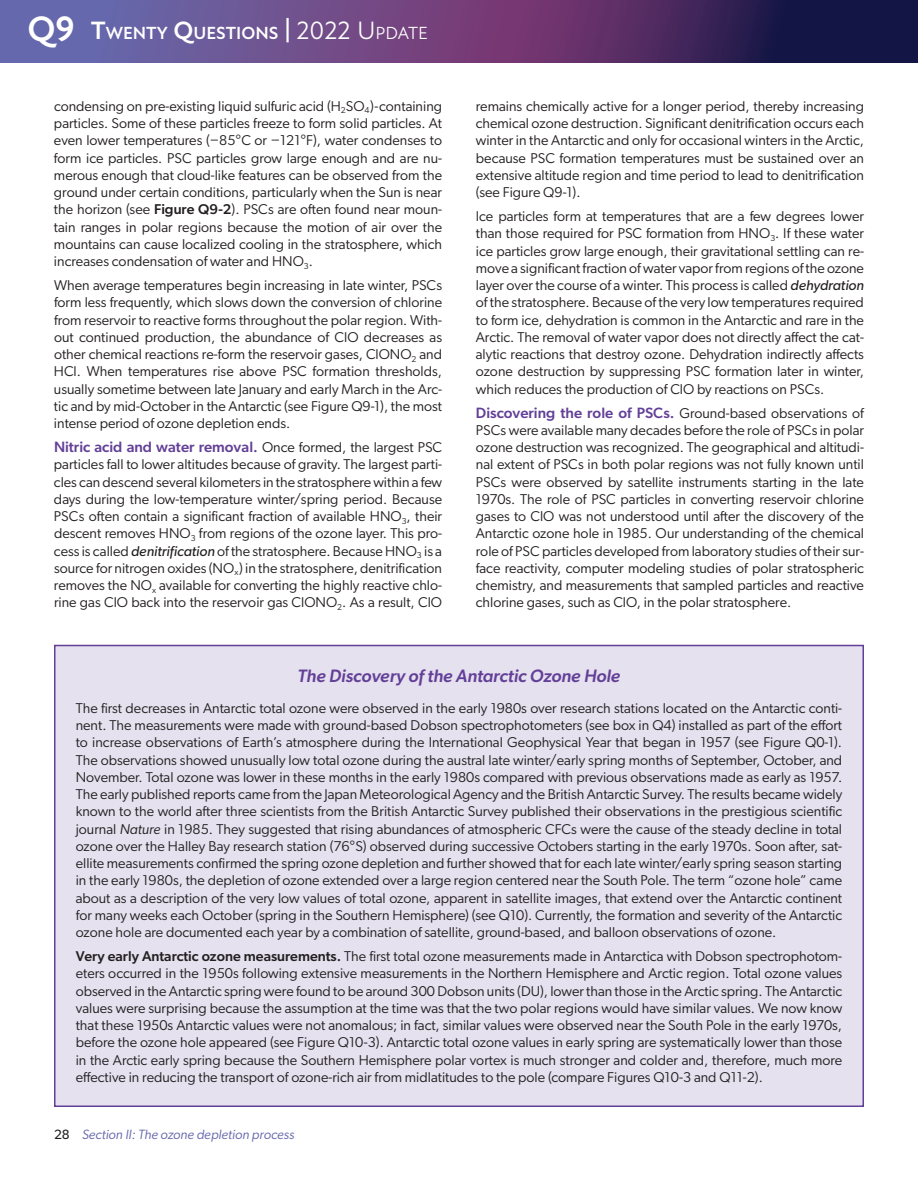
<style>
.page{position:relative;width:918px;height:1188px;background:#fff}
.page>*{position:absolute;margin:0;border:0;box-sizing:border-box;transform-origin:0 0}
.t1{font:700 36px "New Atten";color:#fff}
.Ch3_Box_Heading{font:italic 500 18px "Gibson";color:#634097}
.ES_Section_Headings{font:700 17.85px "New Atten";color:#fff}
.Paragraph_Style_1{font:500 15px "Gibson";color:#634097}
.Paragraph_Style_1-2{font:14.25px/17.2px "Gibson";color:#231f20;text-align:justify}
.t2{font:italic 13.5px "Gibson";color:#6568ad}
.s1{font-size:25.5px}
.s2{font-weight:400;font-size:25.5px}
.s3{font-weight:400}
.s4{font-weight:500}
.s5{font-weight:400;font-size:14.25px;color:#231f20}
.s6{font-style:italic}
.s7{font-weight:500;font-size:15px;color:#634097}
.s8{font-style:normal;color:#231f20}
</style>
<div class="page">
<div style="left:54px;top:645px;width:810px;height:462px;background:#e6e1ef;border:2px solid #634097"></div>
<svg style="left:0;top:0;width:917px;height:63px;background:#573e78"></svg>
<svg style="left:917px;top:0;width:1px;height:63px"></svg>
<p class="t1" style="left:27px;top:8px;width:49px">Q9</p>
<p class="ES_Section_Headings" style="left:91px;top:22px;width:339px"><span class="s1">T</span>WENTY <span class="s1">Q</span>UESTIONS <sup>|</sup> <span class="s2">2022 U</span><span class="s3">pdate</span></p>
<p class="Paragraph_Style_1-2" style="left:54px;top:97px;width:390px">condensing on pre-existing liquid sulfuric acid (H<sub>2</sub>SO<sub>4</sub>)-containing particles. Some of these particles freeze to form solid particles. At even lower temperatures (−85°C or −121°F), water condenses to form ice particles. PSC particles grow large enough and are nu&shy;merous enough that cloud-like features can be observed from the ground under certain conditions, particularly when the Sun is near the horizon (see <span class="s4">Figure Q9-2</span>). PSCs are often found near moun&shy;tain ranges in polar regions because the motion of air over the mountains can cause localized cooling in the stratosphere, which increases condensation of water and HNO<sub>3</sub>.</p>
<p class="Paragraph_Style_1-2" style="left:54px;top:276px;width:390px">When average temperatures begin increasing in late winter, PSCs form less frequently, which slows down the conversion of chlorine from reservoir to reactive forms throughout the polar region. With&shy;out continued production, the abundance of ClO decreases as other chemical reactions re-form the reservoir gases, ClONO<sub>2</sub> and HCl. When temperatures rise above PSC formation thresholds, usually sometime between late January and early March in the Arc&shy;tic and by mid-October in the Antarctic (see Figure Q9-1), the most intense period of ozone depletion ends.</p>
<p class="Paragraph_Style_1" style="left:54px;top:438px;width:390px">Nitric acid and water removal. <span class="s5">Once formed, the largest PSC</span></p>
<p class="Paragraph_Style_1-2" style="left:54px;top:456px;width:390px">particles fall to lower altitudes because of gravity. The largest parti&shy;cles can descend several kilometers in the stratosphere within a few days during the low-temperature winter/spring period. Because PSCs often contain a significant fraction of available HNO<sub>3</sub>, their descent removes HNO<sub>3</sub> from regions of the ozone layer. This pro&shy;cess is called <span class="s6">denitrification</span> of the stratosphere. Because HNO<sub>3</sub> is a source for nitrogen oxides (NO<sub>x</sub>) in the stratosphere, denitrification removes the NO<sub>x</sub> available for converting the highly reactive chlo&shy;rine gas ClO back into the reservoir gas ClONO<sub>2</sub>. As a result, ClO</p>
<p class="Paragraph_Style_1-2" style="left:476px;top:97px;width:390px">remains chemically active for a longer period, thereby increasing chemical ozone destruction. Significant denitrification occurs each winter in the Antarctic and only for occasional winters in the Arctic, because PSC formation temperatures must be sustained over an extensive altitude region and time period to lead to denitrification (see Figure Q9-1).</p>
<p class="Paragraph_Style_1-2" style="left:476px;top:207px;width:390px">Ice particles form at temperatures that are a few degrees lower than those required for PSC formation from HNO<sub>3</sub>. If these water ice particles grow large enough, their gravitational settling can re&shy;move a significant fraction of water vapor from regions of the ozone layer over the course of a winter. This process is called <span class="s6">dehydration </span>of the stratosphere. Because of the very low temperatures required to form ice, dehydration is common in the Antarctic and rare in the Arctic. The removal of water vapor does not directly affect the cat&shy;alytic reactions that destroy ozone. Dehydration indirectly affects ozone destruction by suppressing PSC formation later in winter, which reduces the production of ClO by reactions on PSCs.</p>
<p class="Paragraph_Style_1-2" style="left:476px;top:404px;width:390px"><span class="s7">Discovering the role of PSCs.</span> Ground-based observations of PSCs were available many decades before the role of PSCs in polar ozone destruction was recognized. The geographical and altitudi&shy;nal extent of PSCs in both polar regions was not fully known until PSCs were observed by satellite instruments starting in the late 1970s. The role of PSC particles in converting reservoir chlorine gases to ClO was not understood until after the discovery of the Antarctic ozone hole in 1985. Our understanding of the chemical role of PSC particles developed from laboratory studies of their sur&shy;face reactivity, computer modeling studies of polar stratospheric chemistry, and measurements that sampled particles and reactive chlorine gases, such as ClO, in the polar stratosphere.</p>
<p class="Ch3_Box_Heading" style="left:298px;top:665px;width:324px">The Discovery of the Antarctic Ozone Hole</p>
<p class="Paragraph_Style_1-2" style="left:76px;top:699px;width:768px">The first decreases in Antarctic total ozone were observed in the early 1980s over research stations located on the Antarctic conti&shy;nent. The measurements were made with ground-based Dobson spectrophotometers (see box in Q4) installed as part of the effort to increase observations of Earth’s atmosphere during the International Geophysical Year that began in 1957 (see Figure Q0-1).<br>The observations showed unusually low total ozone during the austral late winter/early spring months of September, October, and November. Total ozone was lower in these months in the early 1980s compared with previous observations made as early as 1957.<br>The early published reports came from the Japan Meteorological Agency and the British Antarctic Survey. The results became widely known to the world after three scientists from the British Antarctic Survey published their observations in the prestigious scientific journal <span class="s6">Nature</span> in 1985. They suggested that rising abundances of atmospheric CFCs were the cause of the steady decline in total ozone over the Halley Bay research station (76°S) observed during successive Octobers starting in the early 1970s. Soon after, sat&shy;ellite measurements confirmed the spring ozone depletion and further showed that for each late winter/early spring season starting in the early 1980s, the depletion of ozone extended over a large region centered near the South Pole. The term “ozone hole” came about as a description of the very low values of total ozone, apparent in satellite images, that extend over the Antarctic continent for many weeks each October (spring in the Southern Hemisphere) (see Q10). Currently, the formation and severity of the Antarctic ozone hole are documented each year by a combination of satellite, ground-based, and balloon observations of ozone.</p>
<p class="Paragraph_Style_1-2" style="left:76px;top:947px;width:768px"><span class="s4">Very early Antarctic ozone measurements.</span> The first total ozone measurements made in Antarctica with Dobson spectrophotom&shy;eters occurred in the 1950s following extensive measurements in the Northern Hemisphere and Arctic region. Total ozone values observed in the Antarctic spring were found to be around 300 Dobson units (DU), lower than those in the Arctic spring. The Antarctic values were surprising because the assumption at the time was that the two polar regions would have similar values. We now know that these 1950s Antarctic values were not anomalous; in fact, similar values were observed near the South Pole in the early 1970s, before the ozone hole appeared (see Figure Q10-3). Antarctic total ozone values in early spring are systematically lower than those in the Arctic early spring because the Southern Hemisphere polar vortex is much stronger and colder and, therefore, much more effective in reducing the transport of ozone-rich air from midlatitudes to the pole (compare Figures Q10-3 and Q11-2).</p>
<p class="t2" style="left:54px;top:1127px;width:242px"><span class="s8">28</span> Section II: The ozone depletion process</p>
</div>
